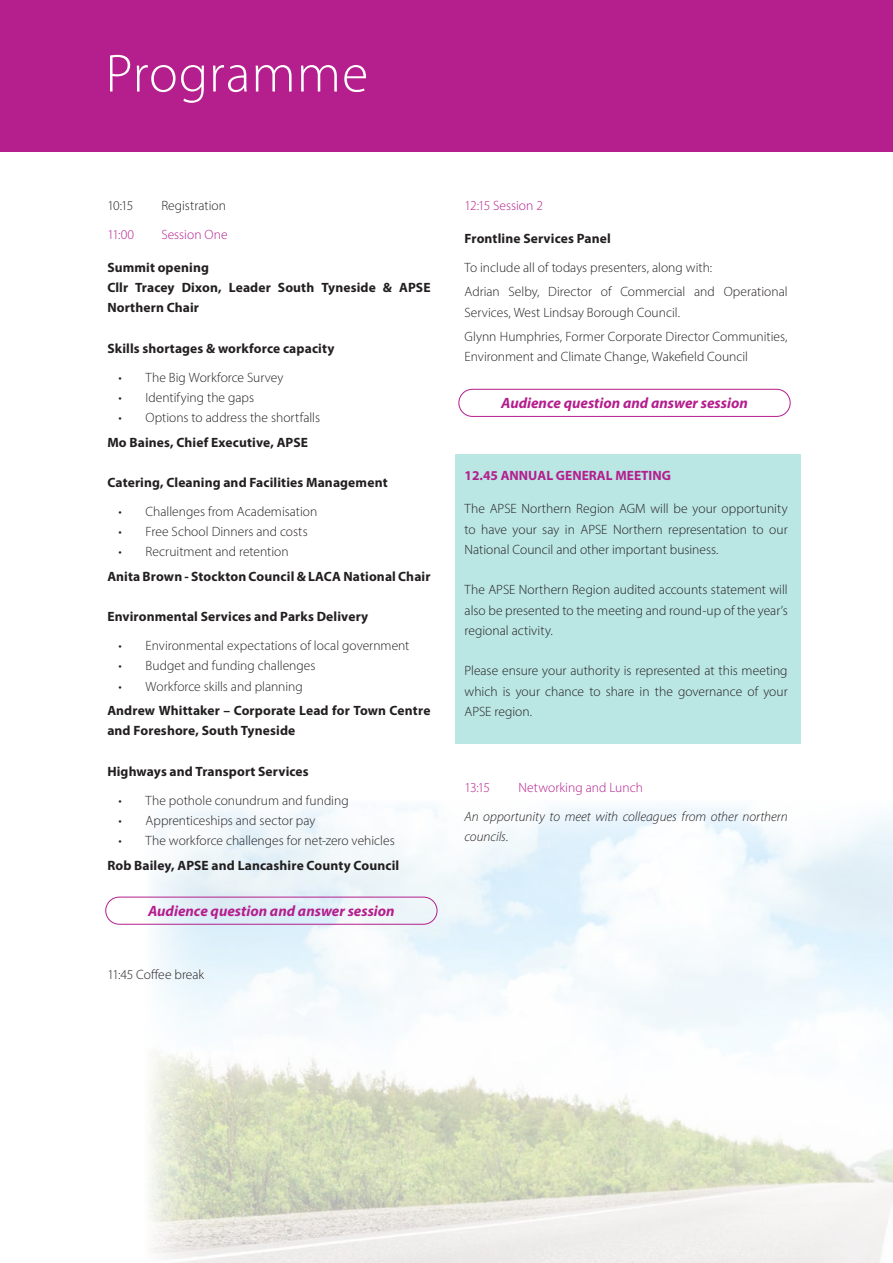
<style>
.page{position:relative;width:893px;height:1263px;background:#fff}
.page>*{position:absolute;margin:0;border:0;box-sizing:border-box;transform-origin:0 0}
.t1{font:300 54px "Myriad Pro";letter-spacing:.02em;color:#fff}
.t2{font:italic 700 15px "Myriad Pro";color:#b41e8d}
.Body{font:300 13.5px/20.2px "Myriad Pro";color:#231f20;text-align:justify}
.Speaker{font:700 13.5px/20.2px "Myriad Pro";letter-spacing:.01em;color:#231f20}
.Body-2{font:italic 300 13.5px/20.2px "Myriad Pro";color:#231f20}
.Session{font:300 13.5px "Myriad Pro";color:#b41e8d}
.Session-2{font:700 13.5px "Myriad Pro";color:#b41e8d}
.Time{font:300 13.5px "Myriad Pro";color:#b41e8d}
.Time-2{font:300 13.5px "Myriad Pro";color:#231f20}
</style>
<div class="page">
<img style="left:144px;top:806px;width:749px;height:457px">
<div style="left:455px;top:454px;width:346px;height:289px;background:#bae6e4"></div>
<div style="left:0;top:0;width:893px;height:152px;background:#b41e8d"></div>
<div style="left:106px;top:897px;width:331px;height:27px;border:1px solid #b41e8d;border-radius:14px"></div>
<div style="left:459px;top:389px;width:331px;height:28px;border:1px solid #b41e8d;border-radius:14px"></div>
<p class="t1" style="left:106px;top:41px;width:264px">Programme</p>
<p class="Time-2" style="left:107px;top:197px;width:28px">10:15</p>
<p class="Time-2" style="left:161px;top:197px;width:66px">Registration</p>
<p class="Session" style="left:107px;top:226px;width:28px">11:00</p>
<p class="Session" style="left:161px;top:226px;width:68px">Session One</p>
<p class="Speaker" style="left:107px;top:257px;width:103px">Summit opening</p>
<p class="Speaker" style="left:107px;top:277px;width:325px">Cllr Tracey Dixon, Leader South Tyneside &amp; APSE<br>Northern Chair</p>
<p class="Speaker" style="left:107px;top:338px;width:229px">Skills shortages &amp; workforce capacity</p>
<p class="Body" style="left:119px;top:367px;width:166px">• The Big Workforce Survey</p>
<p class="Body" style="left:119px;top:387px;width:137px">• Identifying the gaps</p>
<p class="Body" style="left:119px;top:407px;width:203px">• Options to address the shortfalls</p>
<p class="Speaker" style="left:107px;top:431px;width:202px">Mo Baines, Chief Executive, APSE</p>
<p class="Speaker" style="left:107px;top:472px;width:282px">Catering, Cleaning and Facilities Management</p>
<p class="Body" style="left:119px;top:501px;width:200px">• Challenges from Academisation</p>
<p class="Body" style="left:119px;top:521px;width:191px">• Free School Dinners and costs</p>
<p class="Body" style="left:119px;top:541px;width:172px">• Recruitment and retention</p>
<p class="Speaker" style="left:107px;top:566px;width:325px">Anita Brown - Stockton Council &amp; LACA National Chair</p>
<p class="Speaker" style="left:107px;top:606px;width:262px">Environmental Services and Parks Delivery</p>
<p class="Body" style="left:119px;top:635px;width:292px">• Environmental expectations of local government</p>
<p class="Body" style="left:119px;top:655px;width:198px">• Budget and funding challenges</p>
<p class="Body" style="left:119px;top:676px;width:186px">• Workforce skills and planning</p>
<p class="Speaker" style="left:107px;top:700px;width:325px">Andrew Whittaker – Corporate Lead for Town Centre and Foreshore, South Tyneside</p>
<p class="Speaker" style="left:107px;top:761px;width:203px">Highways and Transport Services</p>
<p class="Body" style="left:119px;top:790px;width:232px">• The pothole conundrum and funding</p>
<p class="Body" style="left:119px;top:810px;width:198px">• Apprenticeships and sector pay</p>
<p class="Body" style="left:119px;top:830px;width:278px">• The workforce challenges for net-zero vehicles</p>
<p class="Speaker" style="left:107px;top:854px;width:293px">Rob Bailey, APSE and Lancashire County Council</p>
<p class="t2" style="left:148px;top:901px;width:248px">Audience question and answer session</p>
<p class="Body" style="left:107px;top:965px;width:98px">11:45 Coffee break</p>
<p class="Session" style="left:465px;top:197px;width:80px">12:15 Session 2</p>
<p class="Speaker" style="left:465px;top:228px;width:148px">Frontline Services Panel</p>
<p class="Body" style="left:465px;top:257px;width:249px">To include all of todays presenters, along with:</p>
<p class="Body" style="left:465px;top:281px;width:325px">Adrian Selby, Director of Commercial and Operational<br>Services, West Lindsay Borough Council.</p>
<p class="Body" style="left:465px;top:326px;width:325px">Glynn Humphries, Former Corporate Director Communities,<br>Environment and Climate Change, Wakefield Council</p>
<p class="t2" style="left:501px;top:394px;width:248px">Audience question and answer session</p>
<p class="Session-2" style="left:465px;top:467px;width:208px">12.45 ANNUAL GENERAL MEETING</p>
<p class="Body" style="left:465px;top:499px;width:325px">The APSE Northern Region AGM will be your opportunity to have your say in APSE Northern representation to our National Council and other important business.</p>
<p class="Body" style="left:465px;top:580px;width:325px">The APSE Northern Region audited accounts statement will also be presented to the meeting and round-up of the year’s regional activity.</p>
<p class="Body" style="left:465px;top:661px;width:325px">Please ensure your authority is represented at this meeting which is your chance to share in the governance of your APSE region.</p>
<p class="Time" style="left:465px;top:779px;width:27px">13:15</p>
<p class="Time" style="left:519px;top:779px;width:126px">Networking and Lunch</p>
<p class="Body-2" style="left:465px;top:806px;width:325px">An opportunity to meet with colleagues from other northern councils.</p>
</div>
